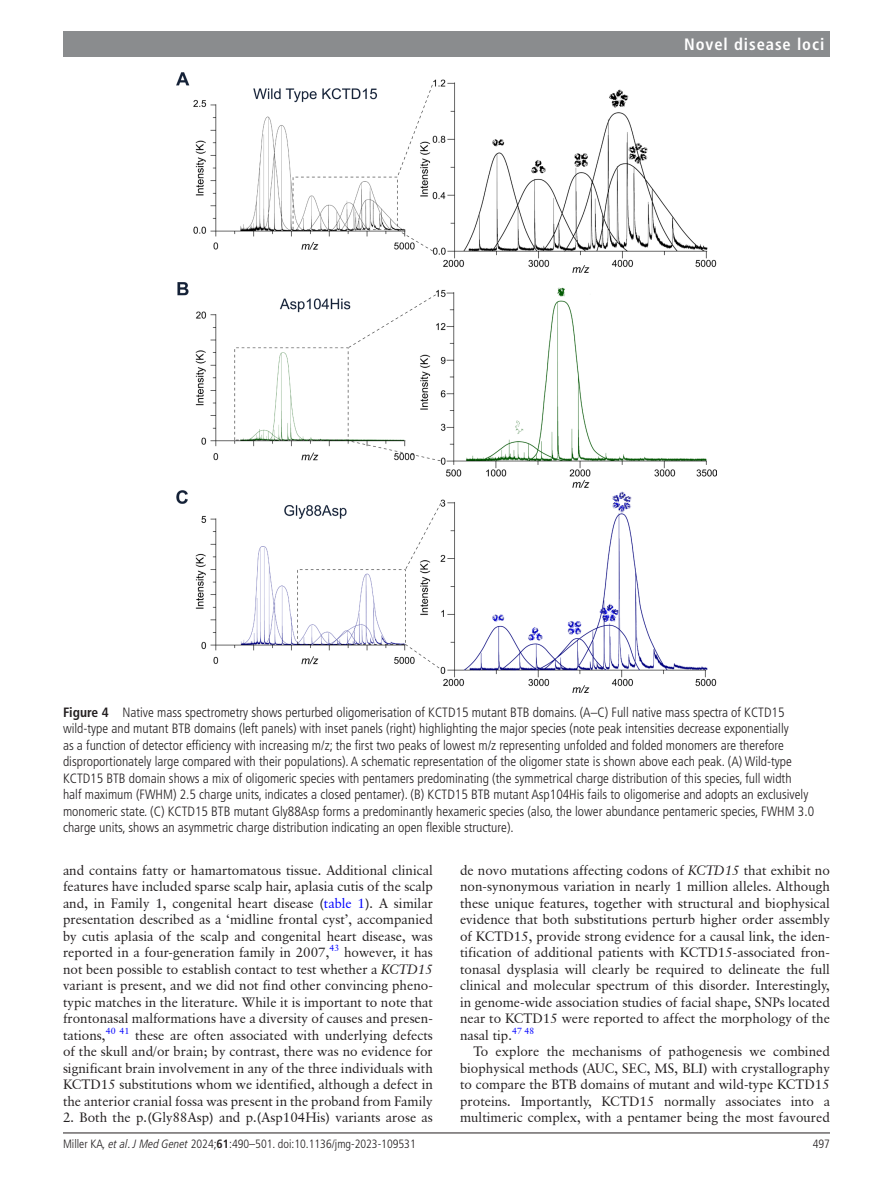
<style>
.page{position:relative;width:893px;height:1191px;background:#fff}
.page>*{position:absolute;margin:0;border:0;box-sizing:border-box;transform-origin:0 0}
.t1{font:700 condensed 16.5px "Frutiger LT Pro";letter-spacing:.055em;color:#fff}
.t2{font:13.5px/16.5px "Classical Garamond BT";color:#231f20;text-align:justify}
.t3{font:300 condensed 13.5px/16.5px "Frutiger LT Pro";color:#231f20}
.t4{font:300 condensed 12px "Frutiger LT Pro";color:#231f20}
.s1{font-weight:700}
.s2{color:#00f}
.s3{font-style:italic}
</style>
<div class="page">
<hr style="left:63px;top:1132px;width:767px;height:1px;background:#231f20">
<div style="left:63px;top:31px;width:767px;height:25px;background:#8a8c8e"></div>
<img style="left:176px;top:72px;width:541px;height:620px">
<p class="t1" style="left:684px;top:34px;width:142px">Novel disease loci</p>
<p class="t3" style="left:63px;top:704px;width:753px"><span class="s1">Figure 4</span> Native mass spectrometry shows perturbed oligomerisation of KCTD15 mutant BTB domains. (A–C) Full native mass spectra of KCTD15 wild-type and mutant BTB domains (left panels) with inset panels (right) highlighting the major species (note peak intensities decrease exponentially<br>as a function of detector efficiency with increasing m/z; the first two peaks of lowest m/z representing unfolded and folded monomers are therefore disproportionately large compared with their populations). A schematic representation of the oligomer state is shown above each peak. (A) Wild-type KCTD15 BTB domain shows a mix of oligomeric species with pentamers predominating (the symmetrical charge distribution of this species, full width<br>half maximum (FWHM) 2.5 charge units, indicates a closed pentamer). (B) KCTD15 BTB mutant Asp104His fails to oligomerise and adopts an exclusively monomeric state. (C) KCTD15 BTB mutant Gly88Asp forms a predominantly hexameric species (also, the lower abundance pentameric species, FWHM 3.0 charge units, shows an asymmetric charge distribution indicating an open flexible structure).</p>
<p class="t2" style="left:63px;top:861px;width:371px">and contains fatty or hamartomatous tissue. Additional clinical features have included sparse scalp hair, aplasia cutis of the scalp and, in Family 1, congenital heart disease (<span class="s2">table 1</span>). A similar presentation described as a ‘midline frontal cyst’, accompanied by cutis aplasia of the scalp and congenital heart disease, was reported in a four-generation family in 2007,<sup>43</sup> however, it has not been possible to establish contact to test whether a <span class="s3">KCTD15 </span>variant is present, and we did not find other convincing pheno&shy;typic matches in the literature. While it is important to note that frontonasal malformations have a diversity of causes and presen&shy;tations,<sup>40</sup> <sup>41</sup> these are often associated with underlying defects of the skull and/or brain; by contrast, there was no evidence for significant brain involvement in any of the three individuals with KCTD15 substitutions whom we identified, although a defect in the anterior cranial fossa was present in the proband from Family</p>
<p class="t2" style="left:63px;top:1109px;width:371px">2. Both the p.(Gly88Asp) and p.(Asp104His) variants arose as</p>
<p class="t2" style="left:460px;top:861px;width:371px">de novo mutations affecting codons of <span class="s3">KCTD15</span> that exhibit no non-synonymous variation in nearly 1 million alleles. Although these unique features, together with structural and biophysical evidence that both substitutions perturb higher order assembly of KCTD15, provide strong evidence for a causal link, the iden&shy;tification of additional patients with KCTD15-associated fron&shy;tonasal dysplasia will clearly be required to delineate the full clinical and molecular spectrum of this disorder. Interestingly, in genome-wide association studies of facial shape, SNPs located near to KCTD15 were reported to affect the morphology of the nasal tip.<sup>47</sup> <sup>48</sup></p>
<p class="t2" style="left:460px;top:1043px;width:371px;text-indent:14px">To explore the mechanisms of pathogenesis we combined biophysical methods (AUC, SEC, MS, BLI) with crystallography to compare the BTB domains of mutant and wild-type KCTD15 proteins. Importantly, KCTD15 normally associates into a multimeric complex, with a pentamer being the most favoured</p>
<p class="t4" style="left:63px;top:1136px;width:354px">Miller KA<span class="s3">, et al</span>. <span class="s3">J Med Genet</span> 2024;<span class="s1">61</span>:490–501. doi:10.1136/jmg-2023-109531</p>
<p class="t4" style="left:813px;top:1136px;width:19px">497</p>
</div>
